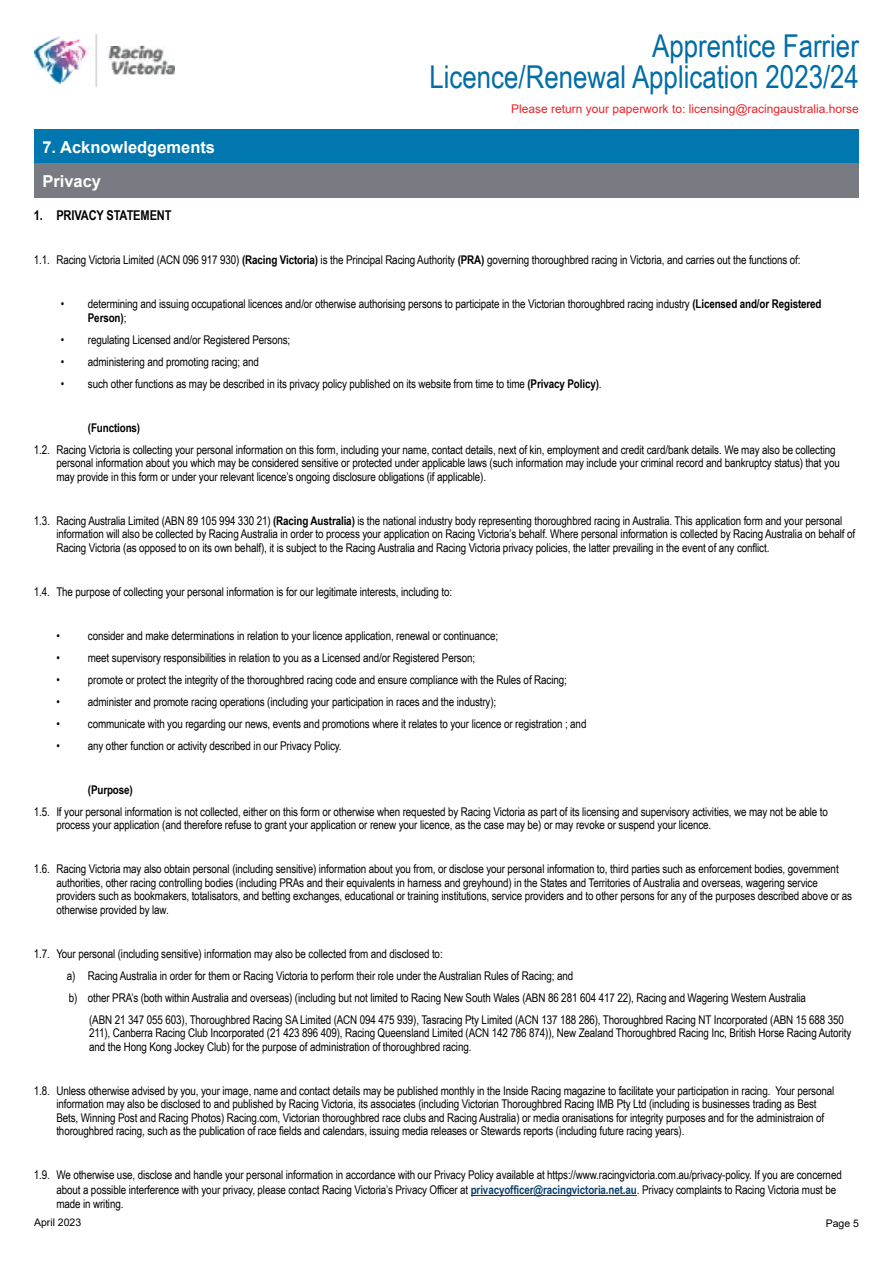
<style>
.page{position:relative;width:893px;height:1263px;background:#fff}
.page>*{position:absolute;margin:0;border:0;box-sizing:border-box;transform-origin:0 0}
.t1{font:31.5px/31.5px "Arial Narrow";color:#006da6;text-align:right}
.t2{font:700 16.5px "Arial";color:#fff}
.t3{font:700 13.5px "Arial Narrow";letter-spacing:-.01em;color:#000}
.t4{font:12px/13.5px "Arial Narrow";letter-spacing:-.01em;color:#000}
.t5{font:12px "Arial";color:#ed2127}
.t6{font:700 12px "Arial Narrow";letter-spacing:-.01em;color:#000}
.t7{font:10.5px "Arial";color:#000}
.s1{font-weight:700}
.s2{font-weight:700;color:#0e416b}
</style>
<div class="page">
<img style="left:34px;top:34px;width:140px;height:53px">
<div style="left:34px;top:130px;width:825px;height:34px;background:#0077ae"></div>
<hr style="left:471px;top:1195px;width:166px;height:1px;background:#0e416b">
<div style="left:34px;top:164px;width:825px;height:34px;background:#797b82"></div>
<h2 class="t2" style="left:42px;top:135px;width:174px">7. Acknowledgements</h2>
<h2 class="t2" style="left:42px;top:169px;width:60px">Privacy</h2>
<h1 class="t1" style="left:430px;top:29px;width:431px">Apprentice Farrier<br>Licence/Renewal Application 2023/24</h1>
<p class="t5" style="left:511px;top:100px;width:349px">Please return your paperwork to: licensing@racingaustralia.horse</p>
<p class="t3" style="left:34px;top:205px;width:139px">1. PRIVACY STATEMENT</p>
<p class="t4" style="left:34px;top:253px;width:768px">1.1. Racing Victoria Limited (ACN 096 917 930) <span class="s1">(Racing Victoria)</span> is the Principal Racing Authority <span class="s1">(PRA)</span> governing thoroughbred racing in Victoria, and carries out the functions of:</p>
<p class="t4" style="left:88px;top:297px;width:735px;text-indent:-27px">• determining and issuing occupational licences and/or otherwise authorising persons to participate in the Victorian thoroughbred racing industry <span class="s1">(Licensed and/or Registered<br>Person)</span>;</p>
<p class="t4" style="left:61px;top:332px;width:231px">• regulating Licensed and/or Registered Persons;</p>
<p class="t4" style="left:61px;top:354px;width:200px">• administering and promoting racing; and</p>
<p class="t4" style="left:61px;top:376px;width:542px">• such other functions as may be described in its privacy policy published on its website from time to time <span class="s1">(Privacy Policy)</span>.</p>
<p class="t6" style="left:88px;top:418px;width:54px">(Functions)</p>
<p class="t4" style="left:56px;top:442px;width:785px;text-indent:-23px">1.2. Racing Victoria is collecting your personal information on this form, including your name, contact details, next of kin, employment and credit card/bank details. We may also be collecting personal information about you which may be considered sensitive or protected under applicable laws (such information may include your criminal record and bankruptcy status) that you may provide in this form or under your relevant licence’s ongoing disclosure obligations (if applicable).</p>
<p class="t4" style="left:56px;top:513px;width:800px;text-indent:-23px">1.3. Racing Australia Limited (ABN 89 105 994 330 21) <span class="s1">(Racing Australia)</span> is the national industry body representing thoroughbred racing in Australia. This application form and your personal information will also be collected by Racing Australia in order to process your application on Racing Victoria’s behalf. Where personal information is collected by Racing Australia on behalf of<br>Racing Victoria (as opposed to on its own behalf), it is subject to the Racing Australia and Racing Victoria privacy policies, the latter prevailing in the event of any conflict.</p>
<p class="t4" style="left:34px;top:584px;width:420px">1.4. The purpose of collecting your personal information is for our legitimate interests, including to:</p>
<p class="t4" style="left:56px;top:628px;width:443px">• consider and make determinations in relation to your licence application, renewal or continuance;</p>
<p class="t4" style="left:56px;top:650px;width:420px">• meet supervisory responsibilities in relation to you as a Licensed and/or Registered Person;</p>
<p class="t4" style="left:56px;top:672px;width:512px">• promote or protect the integrity of the thoroughbred racing code and ensure compliance with the Rules of Racing;</p>
<p class="t4" style="left:56px;top:694px;width:441px">• administer and promote racing operations (including your participation in races and the industry);</p>
<p class="t4" style="left:56px;top:716px;width:532px">• communicate with you regarding our news, events and promotions where it relates to your licence or registration ; and</p>
<p class="t4" style="left:56px;top:738px;width:287px">• any other function or activity described in our Privacy Policy.</p>
<p class="t6" style="left:88px;top:780px;width:46px">(Purpose)</p>
<p class="t4" style="left:56px;top:804px;width:773px;text-indent:-23px">1.5. If your personal information is not collected, either on this form or otherwise when requested by Racing Victoria as part of its licensing and supervisory activities, we may not be able to process your application (and therefore refuse to grant your application or renew your licence, as the case may be) or may revoke or suspend your licence.</p>
<p class="t4" style="left:56px;top:862px;width:797px;text-indent:-23px">1.6. Racing Victoria may also obtain personal (including sensitive) information about you from, or disclose your personal information to, third parties such as enforcement bodies, government authorities, other racing controlling bodies (including PRAs and their equivalents in harness and greyhound) in the States and Territories of Australia and overseas, wagering service providers such as bookmakers, totalisators, and betting exchanges, educational or training institutions, service providers and to other persons for any of the purposes described above or as otherwise provided by law.</p>
<p class="t4" style="left:34px;top:946px;width:410px">1.7. Your personal (including sensitive) information may also be collected from and disclosed to:</p>
<p class="t4" style="left:67px;top:968px;width:508px">a) Racing Australia in order for them or Racing Victoria to perform their role under the Australian Rules of Racing; and</p>
<p class="t4" style="left:69px;top:990px;width:739px">b) other PRA’s (both within Australia and overseas) (including but not limited to Racing New South Wales (ABN 86 281 604 417 22), Racing and Wagering Western Australia</p>
<p class="t4" style="left:89px;top:1012px;width:756px">(ABN 21 347 055 603), Thoroughbred Racing SA Limited (ACN 094 475 939), Tasracing Pty Limited (ACN 137 188 286), Thoroughbred Racing NT Incorporated (ABN 15 688 350</p>
<p class="t4" style="left:89px;top:1026px;width:764px">211), Canberra Racing Club Incorporated (21 423 896 409), Racing Queensland Limited (ACN 142 786 874)), New Zealand Thoroughbred Racing Inc, British Horse Racing Autority and the Hong Kong Jockey Club) for the purpose of administration of thoroughbred racing.</p>
<p class="t4" style="left:56px;top:1083px;width:779px;text-indent:-23px">1.8. Unless otherwise advised by you, your image, name and contact details may be published monthly in the Inside Racing magazine to facilitate your participation in racing. Your personal information may also be disclosed to and published by Racing Victoria, its associates (including Victorian Thoroughbred Racing IMB Pty Ltd (including is businesses trading as Best Bets, Winning Post and Racing Photos) Racing.com, Victorian thoroughbred race clubs and Racing Australia) or media oranisations for integrity purposes and for the administraion of thoroughbred racing, such as the publication of race fields and calendars, issuing media releases or Stewards reports (including future racing years).</p>
<p class="t4" style="left:56px;top:1167px;width:787px;line-height:15px;text-indent:-23px">1.9. We otherwise use, disclose and handle your personal information in accordance with our Privacy Policy available at https://www.racingvictoria.com.au/privacy-policy. If you are concerned about a possible interference with your privacy, please contact Racing Victoria’s Privacy Officer at <span class="s2">privacyofficer@racingvictoria.net.au</span>. Privacy complaints to Racing Victoria must be</p>
<p class="t4" style="left:56px;top:1196px;width:69px">made in writing.</p>
<p class="t7" style="left:34px;top:1215px;width:49px">April 2023</p>
<p class="t7" style="left:826px;top:1216px;width:35px">Page 5</p>
</div>
